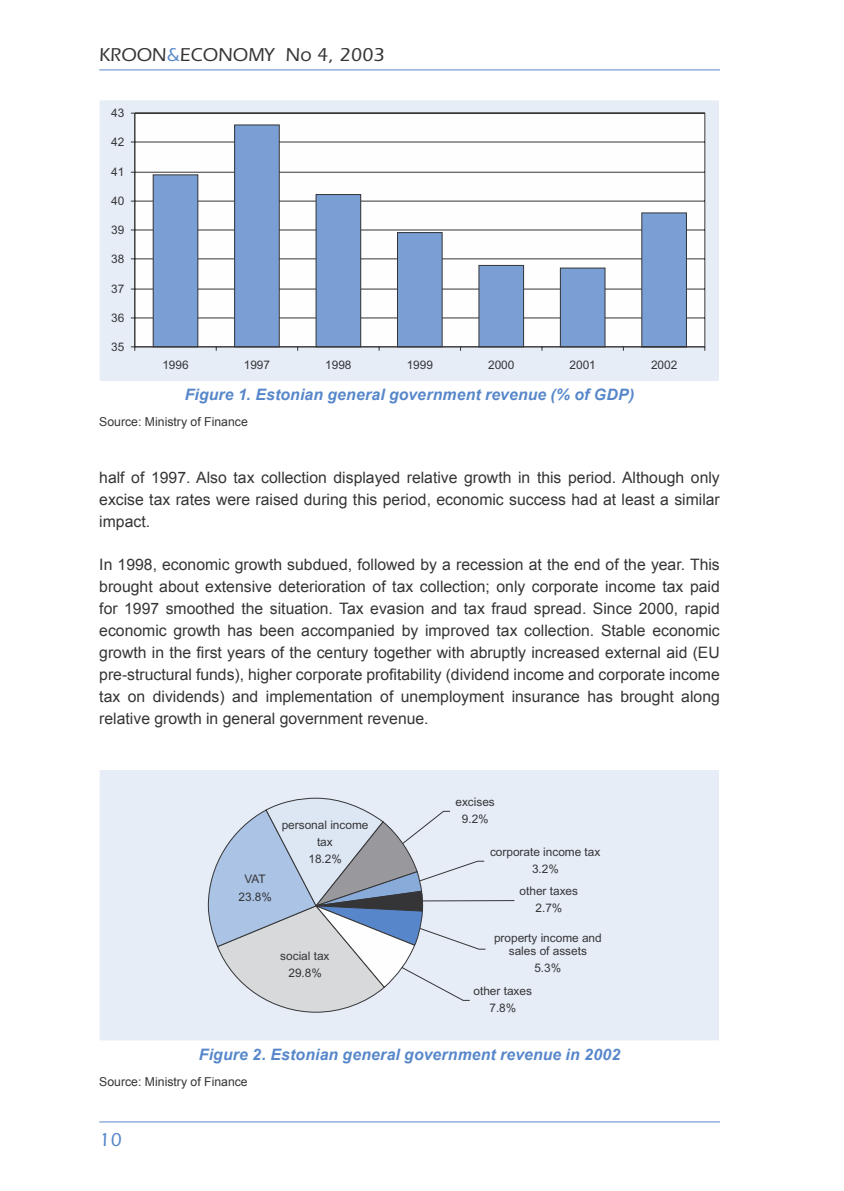
<style>
.page{position:relative;width:844px;height:1191px;background:#fff}
.page>*{position:absolute;margin:0;border:0;box-sizing:border-box;transform-origin:0 0}
.t1{font:500 19.25px "Itc Eras";color:#353537}
.t2{font:500 19.25px "Itc Eras";color:#5787ca}
.t3{font:15.75px/21.9px "Arial";color:#353537;text-align:justify}
.Ajakiri_jt{font:italic 700 15.75px "Arial";letter-spacing:.01em;color:#5787ca}
.allikas{font:12.25px "Arial";color:#353537}
.t4{font:11.72px/17px "Arial";color:#353537;text-align:center}
.s1{color:#5787ca}
</style>
<div class="page">
<hr style="left:99px;top:69px;width:620px;height:1px;background:#5787ca">
<hr style="left:99px;top:1121px;width:620px;height:1px;background:#5787ca">
<div style="left:100px;top:101px;width:618px;height:279px;background:#e6edf7"></div>
<div style="left:100px;top:100px;width:618px;height:281px;border:1px solid #e6edf7"></div>
<svg style="left:130px;top:113px;width:575px;height:238px;background:#cbd6e7"></svg>
<div style="left:100px;top:771px;width:618px;height:269px;background:#e6edf7"></div>
<div style="left:100px;top:770px;width:618px;height:270px;border:1px solid #e6edf7"></div>
<svg style="left:208px;top:798px;width:306px;height:214px"></svg>
<p class="t1" style="left:99px;top:44px;width:287px">KROON<span class="s1">&amp;</span>ECONOMY No 4, 2003</p>
<p class="t4" style="left:111px;top:105px;width:15px">43</p>
<p class="t4" style="left:111px;top:133px;width:15px">42</p>
<p class="t4" style="left:111px;top:164px;width:15px">41</p>
<p class="t4" style="left:111px;top:193px;width:15px">40</p>
<p class="t4" style="left:111px;top:221px;width:15px">39</p>
<p class="t4" style="left:111px;top:250px;width:15px">38</p>
<p class="t4" style="left:111px;top:280px;width:15px">37</p>
<p class="t4" style="left:111px;top:309px;width:15px">36</p>
<p class="t4" style="left:111px;top:338px;width:15px">35</p>
<p class="t4" style="left:162px;top:356px;width:28px">1996</p>
<p class="t4" style="left:244px;top:356px;width:28px">1997</p>
<p class="t4" style="left:325px;top:356px;width:28px">1998</p>
<p class="t4" style="left:406px;top:356px;width:28px">1999</p>
<p class="t4" style="left:488px;top:356px;width:28px">2000</p>
<p class="t4" style="left:569px;top:356px;width:28px">2001</p>
<p class="t4" style="left:650px;top:356px;width:28px">2002</p>
<p class="Ajakiri_jt" style="left:185px;top:383px;width:451px">Figure 1. Estonian general government revenue (% of GDP)</p>
<p class="allikas" style="left:99px;top:413px;width:150px">Source: Ministry of Finance</p>
<p class="t3" style="left:99px;top:466px;width:622px">half of 1997. Also tax collection displayed relative growth in this period. Although only excise tax rates were raised during this period, economic success had at least a similar impact.</p>
<p class="t3" style="left:99px;top:554px;width:622px">In 1998, economic growth subdued, followed by a recession at the end of the year. This brought about extensive deterioration of tax collection; only corporate income tax paid for 1997 smoothed the situation. Tax evasion and tax fraud spread. Since 2000, rapid economic growth has been accompanied by improved tax collection. Stable economic growth in the first years of the century together with abruptly increased external aid (EU pre-structural funds), higher corporate profitability (dividend income and corporate income tax on dividends) and implementation of unemployment insurance has brought along relative growth in general government revenue.</p>
<p class="t4" style="left:238px;top:871px;width:35px">VAT<br>23.8%</p>
<p class="t4" style="left:282px;top:816px;width:88px">personal income tax<br>18.2%</p>
<p class="t4" style="left:280px;top:947px;width:51px">social tax<br>29.8%</p>
<p class="t4" style="left:455px;top:793px;width:41px">excises<br>9.2%</p>
<p class="t4" style="left:490px;top:843px;width:112px">corporate income tax<br>3.2%</p>
<p class="t4" style="left:519px;top:883px;width:60px">other taxes<br>2.7%</p>
<p class="t4" style="left:494px;top:931px;width:109px;line-height:13.1px">property income and sales of assets</p>
<p class="t4" style="left:534px;top:959px;width:28px">5.3%</p>
<p class="t4" style="left:473px;top:982px;width:60px">other taxes<br>7.8%</p>
<p class="Ajakiri_jt" style="left:199px;top:1044px;width:422px">Figure 2. Estonian general government revenue in 2002</p>
<p class="allikas" style="left:99px;top:1073px;width:150px">Source: Ministry of Finance</p>
<p class="t2" style="left:99px;top:1128px;width:24px">10</p>
</div>
